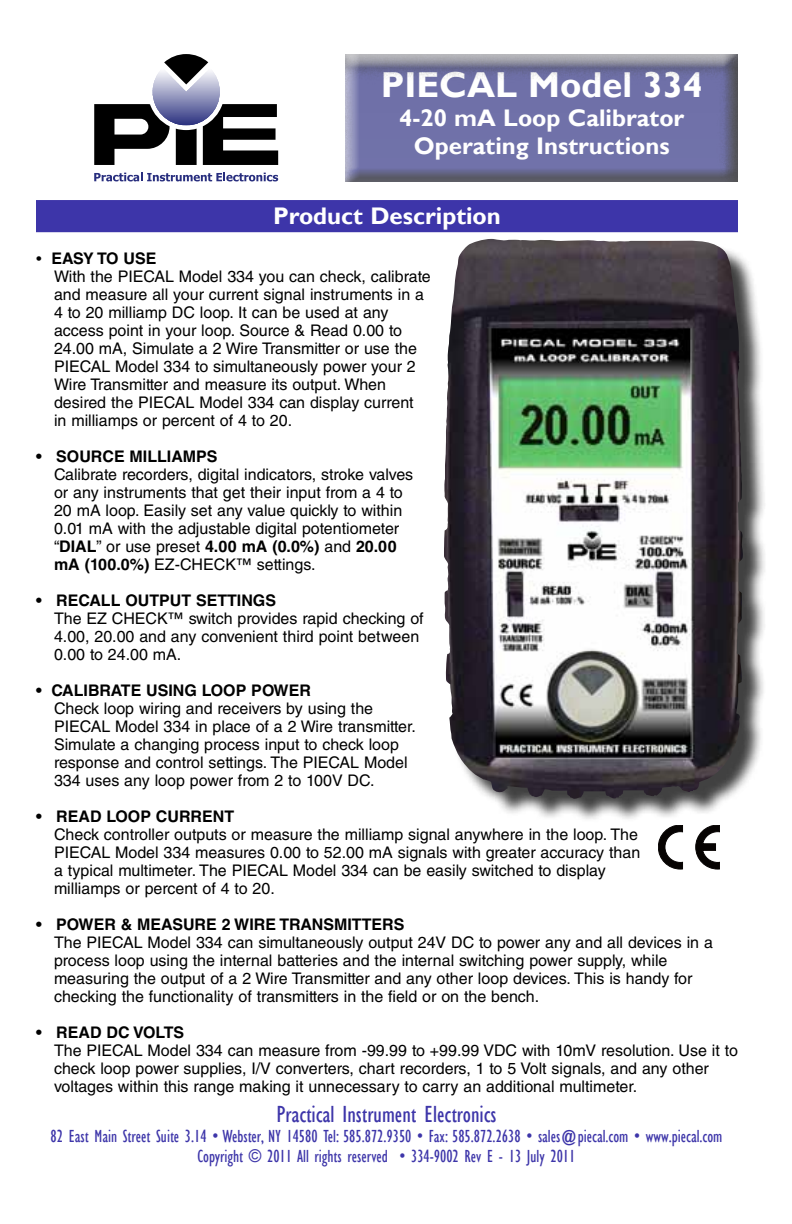
<style>
.page{position:relative;width:792px;height:1224px;background:#fff}
.page>*{position:absolute;margin:0;border:0;box-sizing:border-box;transform-origin:0 0}
.t1{font:700 36px "Gill Sans";color:#fff}
.t2{font:700 24px/28.8px "Gill Sans";color:#fff;text-align:center}
.t3{font:condensed 24px "Gill Sans";color:#3d35a9}
.t4{font:condensed 18px/20px "Gill Sans";color:#3d35a9;text-align:center;scale:.95 1}
.t5{font:16px/18px "Helvetica LT Std";color:#000}
.t6{font:700 16px "Helvetica LT Std";color:#000}
.s1{font-family:"Gill Sans";font-weight:700}
.s2{font-weight:700}
</style>
<div class="page">
<div style="left:36px;top:200px;width:702px;height:32px;background:#3d35a9"></div>
<div style="left:344px;top:52px;width:402px;height:132px;background:#000;opacity:.75"></div>
<div style="left:447px;top:243px;width:320px;height:580px;background:#000;opacity:.75"></div>
<img style="left:444px;top:245px;width:299px;height:555px">
<svg style="left:176px;top:129px;width:21px;height:36px"></svg>
<svg style="left:203px;top:104px;width:75px;height:61px"></svg>
<svg style="left:164px;top:54px;width:44px;height:14px"></svg>
<hr style="left:153px;top:125px;width:67px;height:1px;background:#292f7e">
<hr style="left:153px;top:124px;width:67px;height:1px;background:#2e3481">
<hr style="left:153px;top:123px;width:67px;height:1px;background:#313783">
<hr style="left:153px;top:122px;width:67px;height:1px;background:#353b85">
<hr style="left:153px;top:121px;width:67px;height:1px;background:#383e87">
<hr style="left:153px;top:120px;width:67px;height:1px;background:#3d428a">
<hr style="left:153px;top:119px;width:67px;height:1px;background:#40468c">
<hr style="left:153px;top:118px;width:67px;height:1px;background:#44498e">
<hr style="left:153px;top:117px;width:67px;height:1px;background:#484e91">
<hr style="left:153px;top:116px;width:67px;height:1px;background:#4c5193">
<hr style="left:153px;top:115px;width:67px;height:1px;background:#4f5495">
<hr style="left:153px;top:114px;width:67px;height:1px;background:#535897">
<hr style="left:153px;top:113px;width:67px;height:1px;background:#575c9a">
<hr style="left:153px;top:112px;width:67px;height:1px;background:#5b5f9c">
<hr style="left:153px;top:111px;width:67px;height:1px;background:#5e639e">
<hr style="left:153px;top:110px;width:67px;height:1px;background:#6266a0">
<hr style="left:153px;top:109px;width:67px;height:1px;background:#666ba3">
<hr style="left:153px;top:108px;width:67px;height:1px;background:#6a6ea5">
<hr style="left:153px;top:107px;width:67px;height:1px;background:#6d71a7">
<hr style="left:153px;top:106px;width:67px;height:1px;background:#7276aa">
<hr style="left:153px;top:105px;width:67px;height:1px;background:#7579ac">
<hr style="left:153px;top:104px;width:67px;height:1px;background:#787cae">
<hr style="left:153px;top:103px;width:67px;height:1px;background:#7c80b0">
<hr style="left:153px;top:102px;width:67px;height:1px;background:#8184b3">
<hr style="left:153px;top:101px;width:67px;height:1px;background:#8488b5">
<hr style="left:153px;top:100px;width:67px;height:1px;background:#888bb7">
<hr style="left:153px;top:99px;width:67px;height:1px;background:#8b8eb9">
<hr style="left:153px;top:98px;width:67px;height:1px;background:#8f93bc">
<hr style="left:153px;top:97px;width:67px;height:1px;background:#9396be">
<hr style="left:153px;top:96px;width:67px;height:1px;background:#9699c0">
<hr style="left:153px;top:95px;width:67px;height:1px;background:#9b9ec3">
<hr style="left:153px;top:94px;width:67px;height:1px;background:#9fa1c5">
<hr style="left:153px;top:93px;width:67px;height:1px;background:#a2a5c7">
<hr style="left:153px;top:92px;width:67px;height:1px;background:#a5a8c9">
<hr style="left:153px;top:91px;width:67px;height:1px;background:#aaaccc">
<hr style="left:153px;top:90px;width:67px;height:1px;background:#adb0ce">
<hr style="left:153px;top:89px;width:67px;height:1px;background:#b1b3d0">
<hr style="left:153px;top:88px;width:67px;height:1px;background:#b4b6d2">
<hr style="left:153px;top:87px;width:67px;height:1px;background:#b9bbd5">
<hr style="left:153px;top:86px;width:67px;height:1px;background:#bcbed7">
<hr style="left:153px;top:85px;width:67px;height:1px;background:#c0c2d9">
<hr style="left:153px;top:84px;width:67px;height:1px;background:#c4c6dc">
<hr style="left:153px;top:83px;width:67px;height:1px;background:#c8c9de">
<hr style="left:153px;top:82px;width:67px;height:1px;background:#cbcde0">
<hr style="left:153px;top:81px;width:67px;height:1px;background:#cfd0e2">
<hr style="left:153px;top:80px;width:67px;height:1px;background:#d3d5e5">
<hr style="left:153px;top:79px;width:67px;height:1px;background:#d7d8e7">
<hr style="left:153px;top:78px;width:67px;height:1px;background:#dadbe9">
<hr style="left:153px;top:77px;width:67px;height:1px;background:#dedfeb">
<hr style="left:153px;top:76px;width:67px;height:1px;background:#e2e3ee">
<hr style="left:153px;top:75px;width:67px;height:1px;background:#e6e6f0">
<hr style="left:153px;top:74px;width:67px;height:1px;background:#e9eaf2">
<hr style="left:153px;top:73px;width:67px;height:1px;background:#eeeef5">
<hr style="left:153px;top:72px;width:67px;height:1px;background:#f1f2f7">
<hr style="left:153px;top:71px;width:67px;height:1px;background:#f5f5f9">
<hr style="left:153px;top:70px;width:67px;height:1px;background:#f8f8fb">
<svg style="left:94px;top:173px;width:184px;height:8px"></svg>
<svg style="left:94px;top:104px;width:76px;height:61px"></svg>
<svg style="left:658px;top:825px;width:25px;height:44px"></svg>
<svg style="left:696px;top:825px;width:24px;height:44px"></svg>
<h1 class="t1" style="left:381px;top:63px;width:323px">PIECAL Model 334</h1>
<h2 class="t2" style="left:399px;top:104px;width:287px">4-20 mA Loop Calibrator<br>Operating Instructions</h2>
<h2 class="t2" style="left:273px;top:202px;width:229px">Product Description</h2>
<p class="t5" style="left:54px;top:249px;width:378px;text-indent:-18px"><span class="s1">•</span> <span class="s2">EASY TO USE<br></span>With the PIECAL Model 334 you can check, calibrate and measure all your current signal instruments in a 4 to 20 milliamp DC loop. It can be used at any access point in your loop. Source &amp; Read 0.00 to 24.00 mA, Simulate a 2 Wire Transmitter or use the PIECAL Model 334 to simultaneously power your 2<br>Wire Transmitter and measure its output. When desired the PIECAL Model 334 can display current<br>in milliamps or percent of 4 to 20.</p>
<p class="t6" style="left:36px;top:446px;width:183px">• SOURCE MILLIAMPS</p>
<p class="t5" style="left:54px;top:465px;width:361px">Calibrate recorders, digital indicators, stroke valves or any instruments that get their input from a 4 to 20 mA loop. Easily set any value quickly to within 0.01 mA with the adjustable digital potentiometer “<span class="s2">DIAL</span>” or use preset <span class="s2">4.00 mA (0.0%)</span> and <span class="s2">20.00 mA (100.0%)</span> EZ-CHECK™ settings.</p>
<p class="t6" style="left:36px;top:590px;width:242px">• RECALL OUTPUT SETTINGS</p>
<p class="t5" style="left:54px;top:609px;width:371px">The EZ CHECK™ switch provides rapid checking of<br>4.00, 20.00 and any convenient third point between<br>0.00 to 24.00 mA.</p>
<p class="t6" style="left:36px;top:680px;width:276px">• CALIBRATE USING LOOP POWER</p>
<p class="t5" style="left:54px;top:699px;width:364px">Check loop wiring and receivers by using the PIECAL Model 334 in place of a 2 Wire transmitter.<br>Simulate a changing process input to check loop response and control settings. The PIECAL Model 334 uses any loop power from 2 to 100V DC.</p>
<p class="t6" style="left:36px;top:806px;width:200px">• READ LOOP CURRENT</p>
<p class="t5" style="left:54px;top:825px;width:588px">Check controller outputs or measure the milliamp signal anywhere in the loop. The PIECAL Model 334 measures 0.00 to 52.00 mA signals with greater accuracy than a typical multimeter. The PIECAL Model 334 can be easily switched to display milliamps or percent of 4 to 20.</p>
<p class="t6" style="left:36px;top:914px;width:370px">• POWER &amp; MEASURE 2 WIRE TRANSMITTERS</p>
<p class="t5" style="left:54px;top:933px;width:660px">The PIECAL Model 334 can simultaneously output 24V DC to power any and all devices in a process loop using the internal batteries and the internal switching power supply, while measuring the output of a 2 Wire Transmitter and any other loop devices. This is handy for checking the functionality of transmitters in the field or on the bench.</p>
<p class="t6" style="left:36px;top:1022px;width:150px">• READ DC VOLTS</p>
<p class="t5" style="left:54px;top:1041px;width:685px">The PIECAL Model 334 can measure from -99.99 to +99.99 VDC with 10mV resolution. Use it to check loop power supplies, I/V converters, chart recorders, 1 to 5 Volt signals, and any other voltages within this range making it unnecessary to carry an additional multimeter.</p>
<h2 class="t3" style="left:276px;top:1100px;width:222px">Practical Instrument Electronics</h2>
<p class="t4" style="left:51px;top:1126px;width:709px">82 East Main Street Suite 3.14 • Webster, NY 14580 Tel: 585.872.9350 • Fax: 585.872.2638 • sales@piecal.com • www.piecal.com<br>Copyright © 2011 All rights reserved • 334-9002 Rev E - 13 July 2011</p>
</div>
